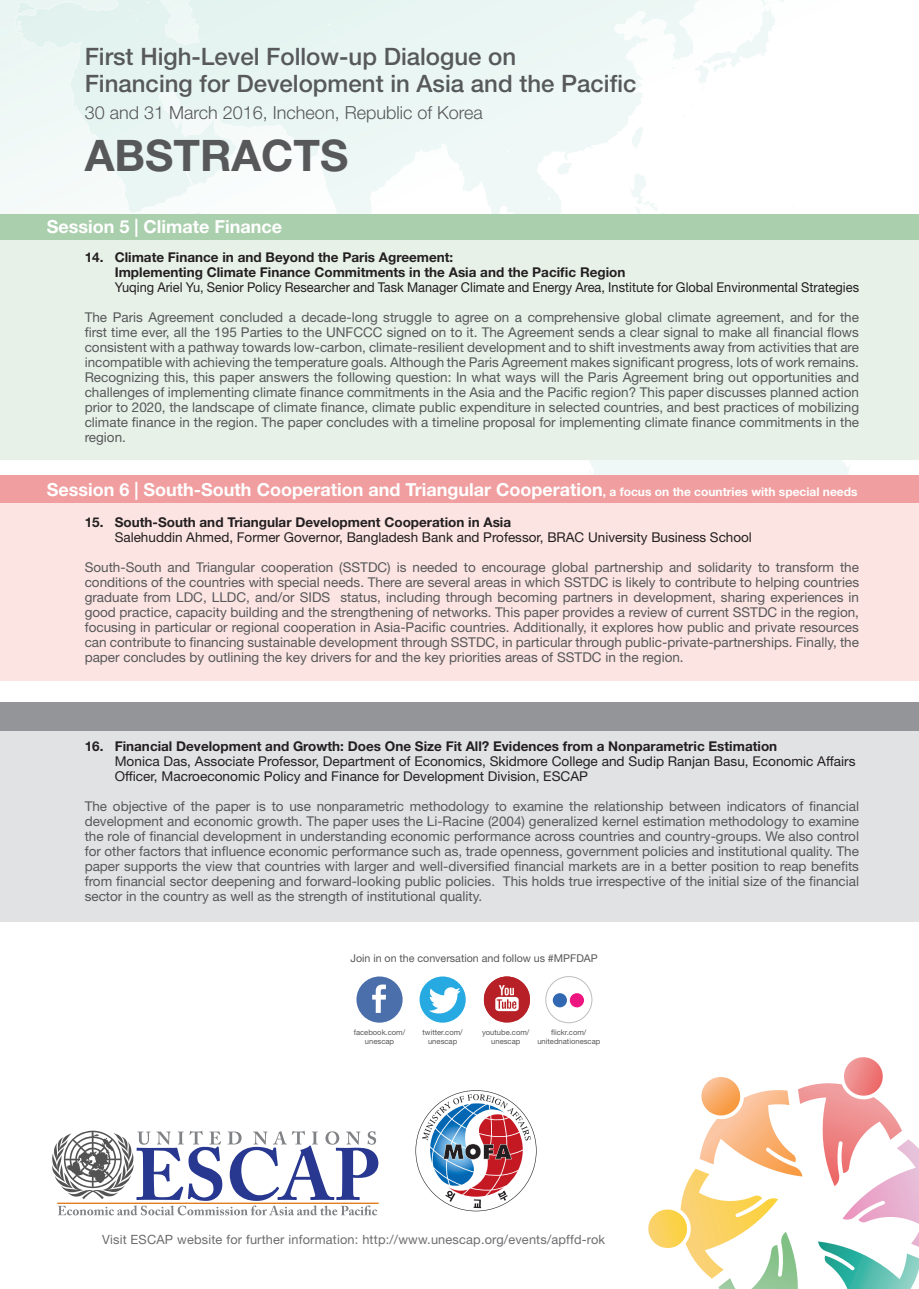
<style>
.page{position:relative;width:919px;height:1289px;background:#fff}
.page>*{position:absolute;margin:0;border:0;box-sizing:border-box;transform-origin:0 0}
.t1{font:700 43.5px "Helvetica Neue LT Std";color:#57585a}
.t2{font:500 24px/27px "Helvetica Neue LT Std";color:#57585a}
.t3{font:700 18px "Helvetica Neue LT Std";color:#fff}
.t4{font:300 18px "Helvetica Neue LT Std";color:#57585a}
.t5{font:13.5px/15px "Helvetica Neue LT Std";color:#57585a;text-align:justify}
.t6{font:700 13.5px/15px "Helvetica Neue LT Std";color:#231f20}
.t7{font:13.5px/15px "Helvetica Neue LT Std";color:#231f20}
.t8{font:13.5px "Helvetica Neue LT Std";color:#231f20;scale:.95 1}
.t9{font:12.75px "Helvetica Neue LT Std";letter-spacing:.015em;color:#6c6d70}
.t10{font:10.65px "Helvetica Neue LT Std";color:#57585a}
.t11{font:7.65px/9.1px "Helvetica Neue LT Std";color:#57585a;text-align:center}
.s1{font-size:12px}
</style>
<div class="page">
<svg style="left:52px;top:1130px;width:326px;height:85px"></svg>
<svg style="left:415px;top:1090px;width:121px;height:121px"></svg>
<svg style="left:584px;top:459px;width:269px;height:16px"></svg>
<svg style="left:13px;top:0;width:905px;height:214px"></svg>
<svg style="left:648px;top:1057px;width:270px;height:231px"></svg>
<div style="left:0;top:730px;width:918px;height:192px;background:#e1e2e4"></div>
<div style="left:0;top:702px;width:918px;height:28px;background:#939598"></div>
<div style="left:0;top:239px;width:918px;height:220px;background:#e7f1e8"></div>
<div style="left:0;top:214px;width:918px;height:25px;background:#aacfad"></div>
<div style="left:0;top:502px;width:918px;height:178px;background:#fbe4e2"></div>
<div style="left:0;top:475px;width:918px;height:28px;background:#f09e9f"></div>
<div style="left:356px;top:976px;width:46px;height:46px;background:#4b6faa;border-radius:23px"></div>
<svg style="left:372px;top:984px;width:14px;height:28px"></svg>
<div style="left:419px;top:976px;width:46px;height:46px;background:#26aae1;border-radius:23px"></div>
<svg style="left:429px;top:987px;width:31px;height:26px"></svg>
<img style="left:484px;top:976px;width:45px;height:44px">
<div style="left:569px;top:993px;width:15px;height:14px;background:#ed1580;border-radius:50%"></div>
<div style="left:552px;top:993px;width:15px;height:14px;background:#3267b2;border-radius:50%"></div>
<div style="left:545px;top:976px;width:47px;height:46px;border:1px solid #bcbdc0;border-radius:50%"></div>
<h2 class="t2" style="left:85px;top:42px;width:553px">First High-Level Follow-up Dialogue on<br>Financing for Development in Asia and the Pacific</h2>
<h3 class="t4" style="left:85px;top:101px;width:399px">30 and 31 March 2016, Incheon, Republic of Korea</h3>
<h1 class="t1" style="left:85px;top:129px;width:265px">ABSTRACTS</h1>
<h3 class="t3" style="left:47px;top:215px;width:237px">Session 5 | Climate Finance</h3>
<p class="t6" style="left:115px;top:249px;width:512px;text-indent:-30px">14. Climate Finance in and Beyond the Paris Agreement:<br>Implementing Climate Finance Commitments in the Asia and the Pacific Region</p>
<p class="t8" style="left:115px;top:279px;width:785px">Yuqing Ariel Yu, Senior Policy Researcher and Task Manager Climate and Energy Area, Institute for Global Environmental Strategies</p>
<p class="t5" style="left:85px;top:309px;width:775px">The Paris Agreement concluded a decade-long struggle to agree on a comprehensive global climate agreement, and for the first time ever, all the 195 Parties to the UNFCCC signed on to it. The Agreement sends a clear signal to make all financial flows consistent with a pathway towards low-carbon, climate-resilient development and to shift investments away from activities that are incompatible with achieving the temperature goals. Although the Paris Agreement makes significant progress, lots of work remains.<br>Recognizing this, this paper answers the following question: In what ways will the Paris Agreement bring out opportunities and challenges of implementing climate finance commitments in the Asia and the Pacific region? This paper discusses planned action prior to 2020, the landscape of climate finance, climate public expenditure in selected countries, and best practices of mobilizing climate finance in the region. The paper concludes with a timeline proposal for implementing climate finance commitments in the region.</p>
<h3 class="t3" style="left:47px;top:478px;width:812px">Session 6 | South-South Cooperation and Triangular Cooperation<span class="s1">, a focus on the countries with special needs</span></h3>
<p class="t6" style="left:85px;top:514px;width:428px">15. South-South and Triangular Development Cooperation in Asia</p>
<p class="t7" style="left:115px;top:529px;width:638px">Salehuddin Ahmed, Former Governor, Bangladesh Bank and Professor, BRAC University Business School</p>
<p class="t5" style="left:85px;top:559px;width:775px">South-South and Triangular cooperation (SSTDC) is needed to encourage global partnership and solidarity to transform the conditions of the countries with special needs. There are several areas in which SSTDC is likely to contribute to helping countries graduate from LDC, LLDC, and/or SIDS status, including through becoming partners in development, sharing experiences in good practice, capacity building and the strengthening of networks. This paper provides a review of current SSTDC in the region, focusing in particular or regional cooperation in Asia-Pacific countries. Additionally, it explores how public and private resources can contribute to financing sustainable development through SSTDC, in particular through public-private-partnerships. Finally, the paper concludes by outlining the key drivers for and the key priorities areas of SSTDC in the region.</p>
<p class="t6" style="left:85px;top:738px;width:694px">16. Financial Development and Growth: Does One Size Fit All? Evidences from a Nonparametric Estimation</p>
<p class="t7" style="left:115px;top:754px;width:742px">Monica Das, Associate Professor, Department of Economics, Skidmore College and Sudip Ranjan Basu, Economic Affairs<br>Officer, Macroeconomic Policy and Finance for Development Division, ESCAP</p>
<p class="t5" style="left:85px;top:799px;width:775px">The objective of the paper is to use nonparametric methodology to examine the relationship between indicators of financial development and economic growth. The paper uses the Li-Racine (2004) generalized kernel estimation methodology to examine the role of financial development in understanding economic performance across countries and country-groups. We also control for other factors that influence economic performance such as, trade openness, government policies and institutional quality. The paper supports the view that countries with larger and well-diversified financial markets are in a better position to reap benefits from financial sector deepening and forward-looking public policies. This holds true irrespective of the initial size of the financial sector in the country as well as the strength of institutional quality.</p>
<p class="t10" style="left:350px;top:952px;width:249px">Join in on the conversation and follow us #MPFDAP</p>
<p class="t11" style="left:354px;top:1027px;width:53px">facebook.com/ unescap</p>
<p class="t11" style="left:422px;top:1027px;width:42px">twitter.com/ unescap</p>
<p class="t11" style="left:482px;top:1027px;width:49px">youtube.com/ unescap</p>
<p class="t11" style="left:537px;top:1027px;width:65px">flickr.com/ unitednationescap</p>
<p class="t9" style="left:102px;top:1231px;width:504px">Visit ESCAP website for further information: http://www.unescap.org/events/apffd-rok</p>
</div>
